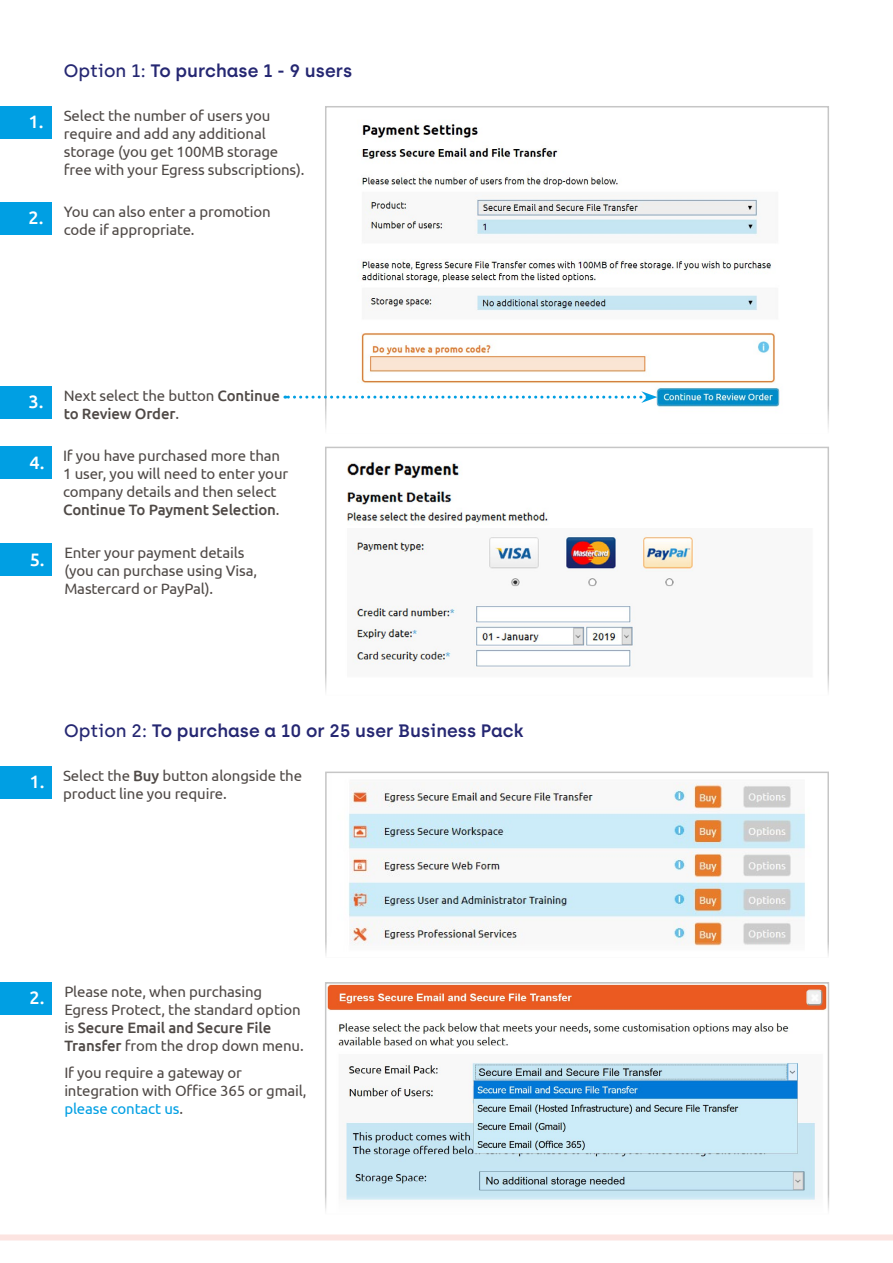
<style>
.page{position:relative;width:893px;height:1263px;background:#fff}
.page>*{position:absolute;margin:0;border:0;box-sizing:border-box;transform-origin:0 0}
.t1{font:600 18px "Archia";color:#252772}
.t2{font:500 18px "Ubuntu";color:#fff}
.t3{font:15px/18px "Ubuntu";letter-spacing:-.01em;color:#4f4946}
.t4{font:500 15px/18px "Ubuntu";letter-spacing:-.01em;color:#4f4946}
.s1{font-weight:500}
.s2{font-weight:400}
.s3{color:#009fe3}
</style>
<div class="page">
<div style="left:0;top:766px;width:51px;height:33px;background:#009fe3"></div>
<img style="left:348px;top:782px;width:457px;height:164px">
<div style="left:325px;top:771px;width:504px;height:188px;border:2px solid #c6c6c6"></div>
<div style="left:0;top:544px;width:52px;height:32px;background:#009fe3"></div>
<div style="left:0;top:447px;width:51px;height:32px;background:#009fe3"></div>
<img style="left:347px;top:462px;width:346px;height:208px">
<div style="left:325px;top:447px;width:504px;height:249px;border:2px solid #c6c6c6"></div>
<img style="left:359px;top:124px;width:421px;height:283px">
<div style="left:325px;top:106px;width:504px;height:329px;border:2px solid #c6c6c6"></div>
<div style="left:0;top:106px;width:52px;height:33px;background:#009fe3"></div>
<div style="left:0;top:202px;width:52px;height:33px;background:#009fe3"></div>
<div style="left:0;top:386px;width:52px;height:32px;background:#009fe3"></div>
<svg style="left:285px;top:391px;width:372px;height:12px"></svg>
<div style="left:0;top:982px;width:51px;height:33px;background:#009fe3"></div>
<img style="left:328px;top:985px;width:498px;height:215px">
<div style="left:325px;top:982px;width:504px;height:233px;border:2px solid #c6c6c6"></div>
<div style="left:0;top:1234px;width:893px;height:6px;background:#fce4e1"></div>
<p class="t2" style="left:28px;top:110px;width:17px">1.</p>
<p class="t2" style="left:28px;top:207px;width:17px">2.</p>
<p class="t1" style="left:64px;top:60px;width:290px"><span class="s1">Option 1:</span> To purchase 1 - 9 users</p>
<p class="t3" style="left:64px;top:106px;width:242px">Select the number of users you require and add any additional storage (you get 100MB storage free with your Egress subscriptions).</p>
<p class="t3" style="left:64px;top:202px;width:208px">You can also enter a promotion code if appropriate.</p>
<p class="t2" style="left:28px;top:390px;width:17px">3.</p>
<p class="t2" style="left:29px;top:451px;width:17px">4.</p>
<p class="t2" style="left:30px;top:548px;width:17px">5.</p>
<p class="t4" style="left:64px;top:386px;width:218px"><span class="s2">Next select the button</span> Continue to Review Order<span class="s2">.</span></p>
<p class="t3" style="left:63px;top:447px;width:227px">If you have purchased more than<br>1 user, you will need to enter your company details and then select<br><span class="s1">Continue To Payment Selection</span>.</p>
<p class="t3" style="left:64px;top:544px;width:194px">Enter your payment details (you can purchase using Visa,<br>Mastercard or PayPal).</p>
<p class="t2" style="left:29px;top:770px;width:17px">1.</p>
<p class="t1" style="left:64px;top:720px;width:461px"><span class="s1">Option 2:</span> To purchase a 10 or 25 user Business Pack</p>
<p class="t3" style="left:63px;top:766px;width:240px">Select the <span class="s1">Buy</span> button alongside the product line you require.</p>
<p class="t2" style="left:29px;top:987px;width:17px">2.</p>
<p class="t3" style="left:64px;top:982px;width:241px">Please note, when purchasing<br>Egress Protect, the standard option is <span class="s1">Secure Email and Secure File<br>Transfer</span> from the drop down menu.</p>
<p class="t3" style="left:64px;top:1063px;width:244px">If you require a gateway or integration with Office 365 or gmail, <span class="s3">please contact us</span>.</p>
</div>
